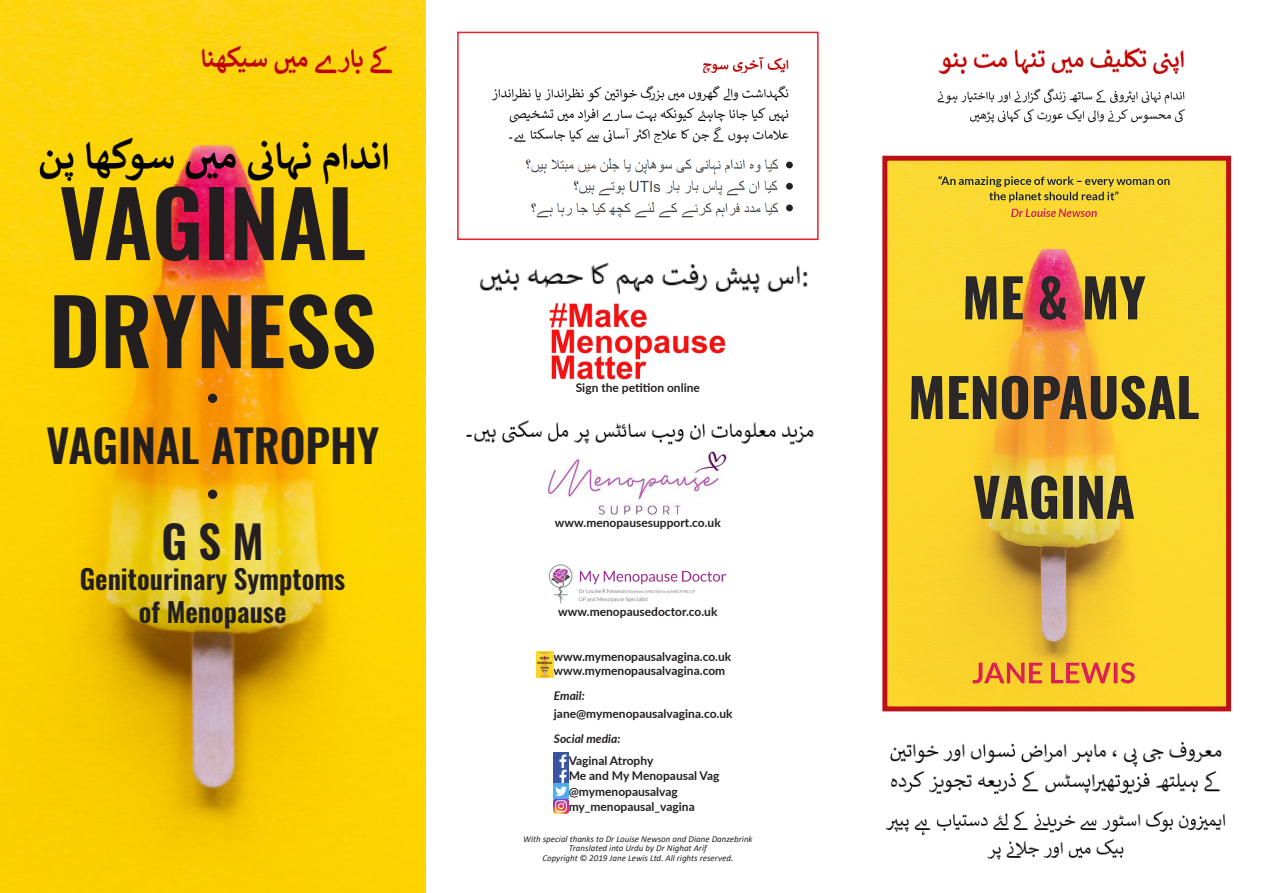
<style>
.page{position:relative;width:1263px;height:893px;background:#fff}
.page>*{position:absolute;margin:0;border:0;box-sizing:border-box;transform-origin:0 0}
.t1{font:600 90px "Oswald";color:#231f20}
.t2{font:600 45px "Oswald";color:#231f20}
.t3{font:600 27px "Oswald";color:#231f20}
.t4{font:700 12px "Lato";color:#231f20}
.t5{font:italic 700 12px "Lato";color:#231f20}
.t6{font:italic 9px "Calibri";color:#231f20}
.s1{font-style:normal}
</style>
<div class="page">
<img style="left:0;top:0;width:425px;height:893px">
<div style="left:208px;top:394px;width:9px;height:9px;background:#231f20;border-radius:50%"></div>
<div style="left:208px;top:490px;width:9px;height:9px;background:#231f20;border-radius:50%"></div>
<img style="left:182px;top:32px;width:227px;height:58px">
<div style="left:457px;top:32px;width:362px;height:208px;border:2px solid #ee1d23"></div>
<img style="left:548px;top:451px;width:179px;height:65px">
<img style="left:548px;top:564px;width:179px;height:40px">
<img style="left:553px;top:752px;width:16px;height:62px">
<img style="left:537px;top:651px;width:16px;height:27px">
<img style="left:549px;top:303px;width:177px;height:77px">
<img style="left:888px;top:162px;width:337px;height:543px">
<div style="left:882px;top:156px;width:349px;height:555px;border:5px solid #bb1018"></div>
<div style="left:786px;top:162px;width:7px;height:6px;background:#231f20;border-radius:50%"></div>
<div style="left:786px;top:183px;width:7px;height:7px;background:#231f20;border-radius:50%"></div>
<div style="left:786px;top:205px;width:7px;height:6px;background:#231f20;border-radius:50%"></div>
<img style="left:525px;top:158px;width:254px;height:16px">
<img style="left:573px;top:180px;width:205px;height:16px">
<img style="left:531px;top:201px;width:246px;height:17px">
<img style="left:491px;top:57px;width:298px;height:86px">
<img style="left:938px;top:47px;width:246px;height:27px">
<img style="left:937px;top:88px;width:248px;height:35px">
<img style="left:890px;top:742px;width:332px;height:52px">
<img style="left:886px;top:811px;width:340px;height:49px">
<img style="left:480px;top:262px;width:328px;height:33px">
<img style="left:466px;top:420px;width:348px;height:25px">
<img style="left:32px;top:135px;width:359px;height:48px">
<hr style="left:628px;top:192px;width:33px;height:3px;background:#fff">
<p class="t1" style="left:59px;top:161px;width:309px">VAGINAL</p>
<p class="t1" style="left:49px;top:269px;width:329px">DRYNESS</p>
<p class="t2" style="left:46px;top:415px;width:335px">VAGINAL ATROPHY</p>
<p class="t2" style="left:161px;top:511px;width:104px">G S M</p>
<p class="t3" style="left:80px;top:560px;width:267px">Genitourinary Symptoms</p>
<p class="t3" style="left:139px;top:593px;width:149px">of Menopause</p>
<p class="t4" style="left:576px;top:379px;width:126px">Sign the petition online</p>
<p class="t4" style="left:555px;top:514px;width:167px">www.menopausesupport.co.uk</p>
<p class="t4" style="left:558px;top:603px;width:161px">www.menopausedoctor.co.uk</p>
<p class="t4" style="left:553px;top:648px;width:179px">www.mymenopausalvagina.co.uk</p>
<p class="t4" style="left:553px;top:662px;width:173px">www.mymenopausalvagina.com</p>
<p class="t5" style="left:554px;top:687px;width:32px">Email:</p>
<p class="t4" style="left:554px;top:705px;width:180px">jane@mymenopausalvagina.co.uk</p>
<p class="t5" style="left:554px;top:730px;width:68px">Social media:</p>
<p class="t4" style="left:569px;top:752px;width:86px">Vaginal Atrophy</p>
<p class="t4" style="left:569px;top:767px;width:152px">Me and My Menopausal Vag</p>
<p class="t4" style="left:569px;top:782px;width:111px">@mymenopausalvag</p>
<p class="t4" style="left:569px;top:798px;width:128px">my_menopausal_vagina</p>
<p class="t6" style="left:523px;top:832px;width:231px">With special thanks to Dr Louise Newson and Diane Danzebrink</p>
<p class="t6" style="left:569px;top:842px;width:139px">Translated into Urdu by Dr Nighat Arif</p>
<p class="t6" style="left:542px;top:851px;width:192px">Copyright <span class="s1">©</span> 2019 Jane Lewis Ltd. All rights reserved.</p>
</div>
